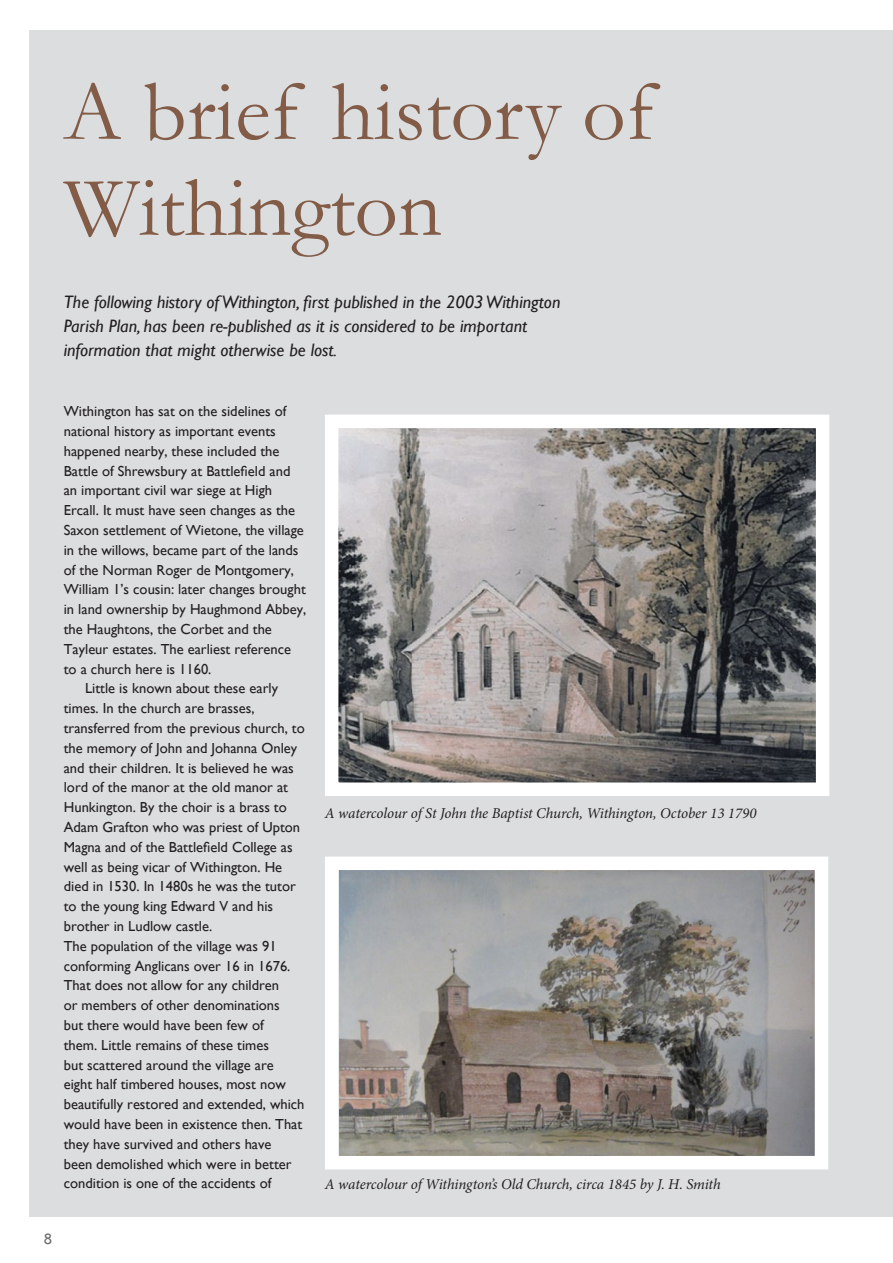
<style>
.page{position:relative;width:893px;height:1263px;background:#fff}
.page>*{position:absolute;margin:0;border:0;box-sizing:border-box;transform-origin:0 0}
.t1{font:85.65px/95.8px "Garamond";color:#825c47}
.t2{font:italic 18px/24px "Gill Sans";color:#231f20}
.t3{font:500 16.5px "Agenda";color:#6c6d70}
.t4{font:italic 15px "Minion Pro";letter-spacing:-.01em;color:#231f20}
.t5{font:14.55px/19.8px "Gill Sans";color:#231f20}
</style>
<div class="page">
<div style="left:30px;top:30px;width:863px;height:1186px;background:#dcdddf"></div>
<img style="left:340px;top:871px;width:473px;height:283px">
<div style="left:325px;top:856px;width:503px;height:313px;border:14px solid #fff"></div>
<img style="left:340px;top:430px;width:474px;height:351px">
<div style="left:325px;top:415px;width:504px;height:381px;border:14px solid #fff"></div>
<p class="t1" style="left:64px;top:62px;width:591px">A brief history of<br>Withington</p>
<p class="t2" style="left:64px;top:291px;width:498px">The following history of Withington, first published in the 2003 Withington<br>Parish Plan, has been re-published as it is considered to be important information that might otherwise be lost.</p>
<p class="t5" style="left:64px;top:402px;width:244px">Withington has sat on the sidelines of national history as important events happened nearby, these included the Battle of Shrewsbury at Battlefield and an important civil war siege at High Ercall. It must have seen changes as the Saxon settlement of Wietone, the village in the willows, became part of the lands of the Norman Roger de Montgomery, William 1’s cousin: later changes brought in land ownership by Haughmond Abbey, the Haughtons, the Corbet and the Tayleur estates. The earliest reference to a church here is 1160.</p>
<p class="t5" style="left:64px;top:679px;width:243px;text-indent:21px">Little is known about these early times. In the church are brasses, transferred from the previous church, to the memory of John and Johanna Onley and their children. It is believed he was lord of the manor at the old manor at Hunkington. By the choir is a brass to Adam Grafton who was priest of Upton Magna and of the Battlefield College as well as being vicar of Withington. He died in 1530. In 1480s he was the tutor to the young king Edward V and his brother in Ludlow castle.</p>
<p class="t5" style="left:64px;top:936px;width:242px">The population of the village was 91 conforming Anglicans over 16 in 1676.<br>That does not allow for any children<br>or members of other denominations<br>but there would have been few of<br>them. Little remains of these times<br>but scattered around the village are eight half timbered houses, most now beautifully restored and extended, which would have been in existence then. That they have survived and others have<br>been demolished which were in better condition is one of the accidents of</p>
<p class="t3" style="left:44px;top:1228px;width:10px">8</p>
<p class="t4" style="left:325px;top:803px;width:433px">A watercolour of St John the Baptist Church, Withington, October 13 1790</p>
<p class="t4" style="left:325px;top:1174px;width:397px">A watercolour of Withington’s Old Church, circa 1845 by J. H. Smith</p>
</div>
